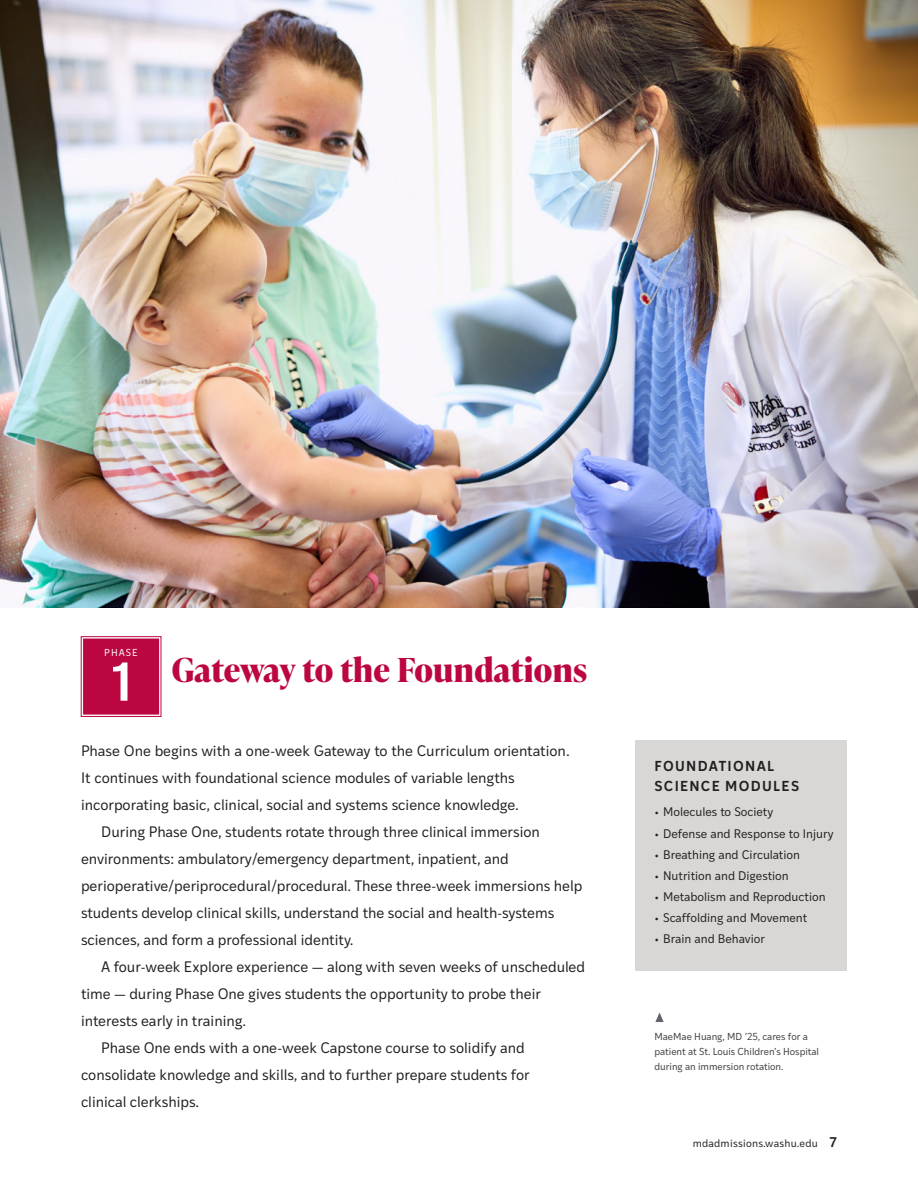
<style>
.page{position:relative;width:918px;height:1188px;background:#fff}
.page>*{position:absolute;margin:0;border:0;box-sizing:border-box;transform-origin:0 0}
.Map_locations{font:600 52.5px "Ivy Style Sans";color:#fff}
.t1{font:700 33px "Ivy Presto Headline";letter-spacing:.01em;color:#bc063f}
.Body_Text{font:14.7px/27px "Ivy Style Sans";color:#231f20}
.Body_No_Indent{font:14.7px/27px "Ivy Style Sans";color:#231f20}
.Sidebar_Header{font:600 13.8px/19.5px "Ivy Style Sans";letter-spacing:.09em;color:#231f20}
.t2{font:12px "Ivy Style Sans";color:#231f20}
.t3{font:10.5px "Ivy Style Sans";letter-spacing:.025em;color:#231f20}
.positive_captions{font:9.75px/15px "Ivy Style Sans";color:#3e3e3f}
.t4{font:9.75px "Ivy Style Sans";letter-spacing:.11em;color:#fff}
.s1{font-weight:600;font-size:13.5px}
</style>
<div class="page">
<div style="left:635px;top:741px;width:212px;height:230px;background:#d9d7d5"></div>
<img style="left:0;top:0;width:918px;height:608px">
<svg style="left:80px;top:636px;width:82px;height:81px;background:#c11a4e"></svg>
<svg style="left:655px;top:1012px;width:9px;height:10px"></svg>
<p class="t4" style="left:104px;top:645px;width:35px">PHASE</p>
<p class="Map_locations" style="left:110px;top:641px;width:23px">1</p>
<p class="t1" style="left:172px;top:646px;width:417px">Gateway to the Foundations</p>
<p class="Body_No_Indent" style="left:81px;top:737px;width:490px">Phase One begins with a one-week Gateway to the Curriculum orientation.<br>It continues with foundational science modules of variable lengths incorporating basic, clinical, social and systems science knowledge.</p>
<p class="Body_Text" style="left:81px;top:818px;width:503px;text-indent:20px">During Phase One, students rotate through three clinical immersion environments: ambulatory/emergency department, inpatient, and perioperative/periprocedural/procedural. These three-week immersions help students develop clinical skills, understand the social and health-systems sciences, and form a professional identity.</p>
<p class="Body_Text" style="left:81px;top:953px;width:506px;text-indent:20px">A four-week Explore experience — along with seven weeks of unscheduled time — during Phase One gives students the opportunity to probe their interests early in training.</p>
<p class="Body_Text" style="left:81px;top:1034px;width:450px;text-indent:20px">Phase One ends with a one-week Capstone course to solidify and consolidate knowledge and skills, and to further prepare students for clinical clerkships.</p>
<p class="Sidebar_Header" style="left:655px;top:756px;width:146px">FOUNDATIONAL<br>SCIENCE MODULES</p>
<p class="t2" style="left:654px;top:803px;width:120px">• Molecules to Society</p>
<p class="t2" style="left:654px;top:825px;width:181px">• Defense and Response to Injury</p>
<p class="t2" style="left:654px;top:846px;width:147px">• Breathing and Circulation</p>
<p class="t2" style="left:654px;top:867px;width:136px">• Nutrition and Digestion</p>
<p class="t2" style="left:654px;top:888px;width:173px">• Metabolism and Reproduction</p>
<p class="t2" style="left:654px;top:909px;width:154px">• Scaffolding and Movement</p>
<p class="t2" style="left:654px;top:930px;width:112px">• Brain and Behavior</p>
<p class="positive_captions" style="left:654px;top:1029px;width:166px">MaeMae Huang, MD ’25, cares for a patient at St. Louis Children’s Hospital during an immersion rotation.</p>
<p class="t3" style="left:693px;top:1136px;width:146px">mdadmissions.washu.edu <span class="s1">7</span></p>
</div>
